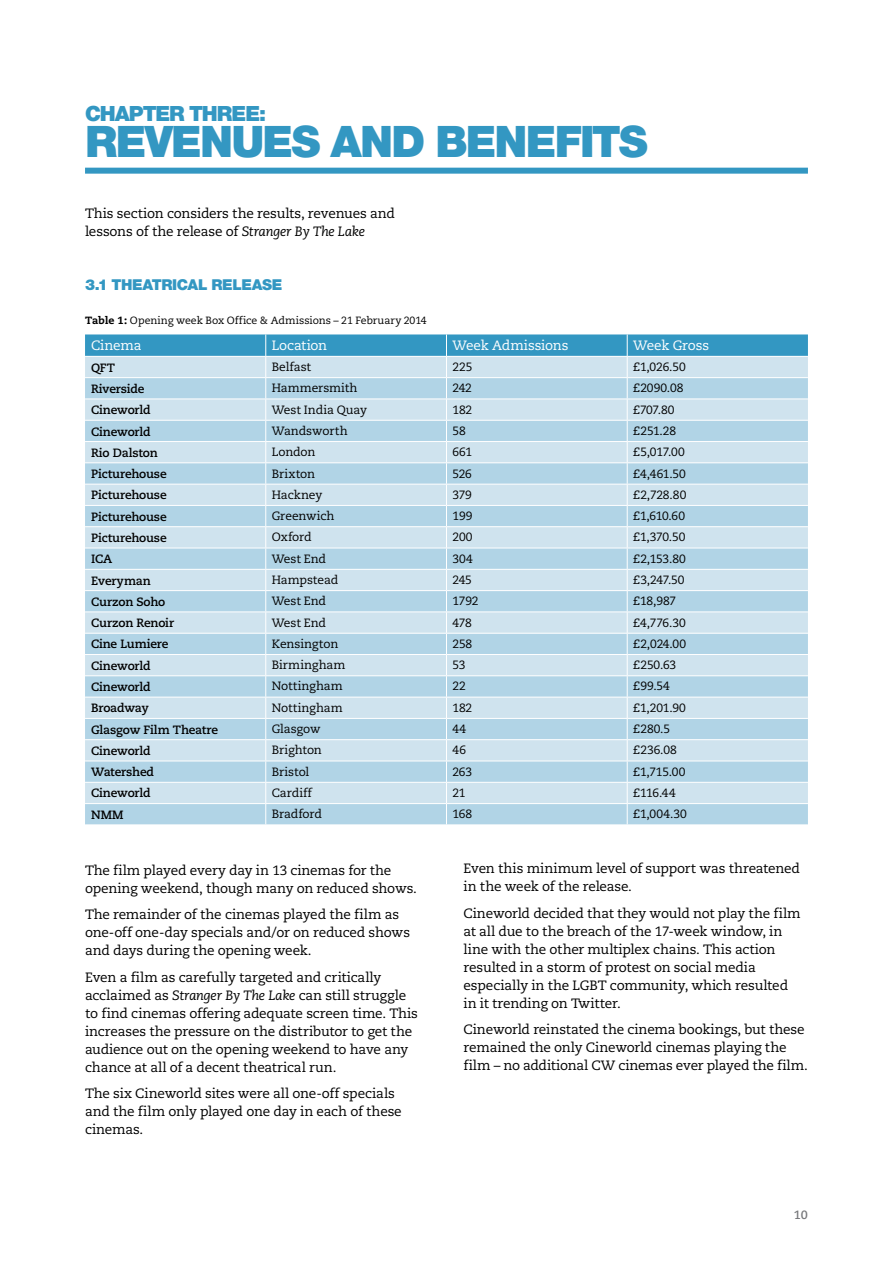
<style>
.page{position:relative;width:893px;height:1263px;background:#fff}
.page>*{position:absolute;margin:0;border:0;box-sizing:border-box;transform-origin:0 0}
.t1{font:900 43.5px "Helvetica Neue LT Std";letter-spacing:-.04em;color:#3397c2}
.t2{font:900 21px "Helvetica Neue LT Std";letter-spacing:-.05em;color:#3397c2}
.t3{font:900 15px "Helvetica Neue LT Std";letter-spacing:-.02em;color:#3397c2}
.t4{font:13.5px/18px "Caecilia";letter-spacing:-.01em;color:#000}
.t5{font:13.5px "Caecilia";letter-spacing:-.015em;color:#fff}
.t6{font:12px "Caecilia";letter-spacing:-.01em;color:#000}
.t7{font:700 12px "Caecilia";letter-spacing:-.015em;color:#000}
.t8{font:700 12px "Caecilia";color:#77787b}
.t9{font:10.5px "Caecilia";color:#000}
.s1{font-style:italic}
.s2{font-weight:800}
</style>
<div class="page">
<div style="left:85px;top:168px;width:723px;height:6px;background:#3397c2"></div>
<svg style="left:85px;top:334px;width:723px;height:490px;background:#bddae9"></svg>
<h2 class="t2" style="left:85px;top:101px;width:183px">CHAPTER THREE:</h2>
<h1 class="t1" style="left:85px;top:116px;width:564px">REVENUES AND BENEFITS</h1>
<p class="t4" style="left:85px;top:204px;width:311px">This section considers the results, revenues and lessons of the release of <span class="s1">Stranger By The Lake</span></p>
<p class="t3" style="left:85px;top:276px;width:199px">3.1 THEATRICAL RELEASE</p>
<p class="t9" style="left:85px;top:314px;width:343px"><span class="s2">Table 1:</span> Opening week Box Office &amp; Admissions – 21 February 2014</p>
<p class="t5" style="left:91px;top:338px;width:52px">Cinema</p>
<p class="t5" style="left:272px;top:338px;width:57px">Location</p>
<p class="t5" style="left:452px;top:338px;width:118px">Week Admissions</p>
<p class="t5" style="left:633px;top:338px;width:77px">Week Gross</p>
<p class="t7" style="left:91px;top:360px;width:26px">QFT</p>
<p class="t6" style="left:272px;top:360px;width:41px">Belfast</p>
<p class="t6" style="left:452px;top:360px;width:21px">225</p>
<p class="t6" style="left:633px;top:360px;width:54px">£1,026.50</p>
<p class="t7" style="left:91px;top:382px;width:55px">Riverside</p>
<p class="t6" style="left:272px;top:381px;width:87px">Hammersmith</p>
<p class="t6" style="left:452px;top:381px;width:21px">242</p>
<p class="t6" style="left:633px;top:381px;width:52px">£2090.08</p>
<p class="t7" style="left:91px;top:403px;width:61px">Cineworld</p>
<p class="t6" style="left:272px;top:403px;width:97px">West India Quay</p>
<p class="t6" style="left:452px;top:403px;width:21px">182</p>
<p class="t6" style="left:633px;top:403px;width:43px">£707.80</p>
<p class="t7" style="left:91px;top:424px;width:61px">Cineworld</p>
<p class="t6" style="left:272px;top:424px;width:77px">Wandsworth</p>
<p class="t6" style="left:452px;top:424px;width:15px">58</p>
<p class="t6" style="left:633px;top:424px;width:44px">£251.28</p>
<p class="t7" style="left:91px;top:445px;width:68px">Rio Dalston</p>
<p class="t6" style="left:272px;top:445px;width:45px">London</p>
<p class="t6" style="left:452px;top:445px;width:21px">661</p>
<p class="t6" style="left:633px;top:445px;width:53px">£5,017.00</p>
<p class="t7" style="left:91px;top:467px;width:77px">Picturehouse</p>
<p class="t6" style="left:272px;top:466px;width:45px">Brixton</p>
<p class="t6" style="left:452px;top:466px;width:21px">526</p>
<p class="t6" style="left:633px;top:466px;width:54px">£4,461.50</p>
<p class="t7" style="left:91px;top:488px;width:77px">Picturehouse</p>
<p class="t6" style="left:272px;top:488px;width:52px">Hackney</p>
<p class="t6" style="left:452px;top:488px;width:21px">379</p>
<p class="t6" style="left:633px;top:488px;width:55px">£2,728.80</p>
<p class="t7" style="left:91px;top:509px;width:77px">Picturehouse</p>
<p class="t6" style="left:272px;top:509px;width:64px">Greenwich</p>
<p class="t6" style="left:452px;top:509px;width:21px">199</p>
<p class="t6" style="left:633px;top:509px;width:53px">£1,610.60</p>
<p class="t7" style="left:91px;top:531px;width:77px">Picturehouse</p>
<p class="t6" style="left:272px;top:530px;width:41px">Oxford</p>
<p class="t6" style="left:452px;top:530px;width:22px">200</p>
<p class="t6" style="left:633px;top:530px;width:54px">£1,370.50</p>
<p class="t7" style="left:91px;top:552px;width:23px">ICA</p>
<p class="t6" style="left:272px;top:552px;width:56px">West End</p>
<p class="t6" style="left:452px;top:552px;width:22px">304</p>
<p class="t6" style="left:633px;top:552px;width:54px">£2,153.80</p>
<p class="t7" style="left:91px;top:573px;width:61px">Everyman</p>
<p class="t6" style="left:272px;top:573px;width:68px">Hampstead</p>
<p class="t6" style="left:452px;top:573px;width:21px">245</p>
<p class="t6" style="left:633px;top:573px;width:53px">£3,247.50</p>
<p class="t7" style="left:91px;top:595px;width:76px">Curzon Soho</p>
<p class="t6" style="left:272px;top:594px;width:56px">West End</p>
<p class="t6" style="left:452px;top:594px;width:28px">1792</p>
<p class="t6" style="left:633px;top:594px;width:44px">£18,987</p>
<p class="t7" style="left:91px;top:616px;width:85px">Curzon Renoir</p>
<p class="t6" style="left:272px;top:615px;width:56px">West End</p>
<p class="t6" style="left:452px;top:615px;width:21px">478</p>
<p class="t6" style="left:633px;top:615px;width:54px">£4,776.30</p>
<p class="t7" style="left:91px;top:637px;width:79px">Cine Lumiere</p>
<p class="t6" style="left:272px;top:637px;width:68px">Kensington</p>
<p class="t6" style="left:452px;top:637px;width:21px">258</p>
<p class="t6" style="left:633px;top:637px;width:55px">£2,024.00</p>
<p class="t7" style="left:91px;top:658px;width:61px">Cineworld</p>
<p class="t6" style="left:272px;top:658px;width:75px">Birmingham</p>
<p class="t6" style="left:452px;top:658px;width:15px">53</p>
<p class="t6" style="left:633px;top:658px;width:45px">£250.63</p>
<p class="t7" style="left:91px;top:680px;width:61px">Cineworld</p>
<p class="t6" style="left:272px;top:679px;width:73px">Nottingham</p>
<p class="t6" style="left:452px;top:679px;width:15px">22</p>
<p class="t6" style="left:633px;top:679px;width:38px">£99.54</p>
<p class="t7" style="left:91px;top:701px;width:59px">Broadway</p>
<p class="t6" style="left:272px;top:701px;width:73px">Nottingham</p>
<p class="t6" style="left:452px;top:701px;width:21px">182</p>
<p class="t6" style="left:633px;top:701px;width:54px">£1,201.90</p>
<p class="t7" style="left:91px;top:722px;width:129px">Glasgow Film Theatre</p>
<p class="t6" style="left:272px;top:722px;width:50px">Glasgow</p>
<p class="t6" style="left:452px;top:722px;width:15px">44</p>
<p class="t6" style="left:633px;top:722px;width:38px">£280.5</p>
<p class="t7" style="left:91px;top:744px;width:61px">Cineworld</p>
<p class="t6" style="left:272px;top:743px;width:52px">Brighton</p>
<p class="t6" style="left:452px;top:743px;width:15px">46</p>
<p class="t6" style="left:633px;top:743px;width:45px">£236.08</p>
<p class="t7" style="left:91px;top:765px;width:65px">Watershed</p>
<p class="t6" style="left:272px;top:764px;width:39px">Bristol</p>
<p class="t6" style="left:452px;top:764px;width:21px">263</p>
<p class="t6" style="left:633px;top:764px;width:54px">£1,715.00</p>
<p class="t7" style="left:91px;top:786px;width:61px">Cineworld</p>
<p class="t6" style="left:272px;top:786px;width:42px">Cardiff</p>
<p class="t6" style="left:452px;top:786px;width:15px">21</p>
<p class="t6" style="left:633px;top:786px;width:44px">£116.44</p>
<p class="t7" style="left:91px;top:807px;width:34px">NMM</p>
<p class="t6" style="left:272px;top:807px;width:52px">Bradford</p>
<p class="t6" style="left:452px;top:807px;width:21px">168</p>
<p class="t6" style="left:633px;top:807px;width:55px">£1,004.30</p>
<p class="t4" style="left:85px;top:861px;width:333px">The film played every day in 13 cinemas for the opening weekend, though many on reduced shows.</p>
<p class="t4" style="left:85px;top:906px;width:327px">The remainder of the cinemas played the film as one-off one-day specials and/or on reduced shows and days during the opening week.</p>
<p class="t4" style="left:85px;top:968px;width:334px">Even a film as carefully targeted and critically acclaimed as <span class="s1">Stranger By The Lake</span> can still struggle to find cinemas offering adequate screen time. This increases the pressure on the distributor to get the audience out on the opening weekend to have any chance at all of a decent theatrical run.</p>
<p class="t4" style="left:85px;top:1085px;width:318px">The six Cineworld sites were all one-off specials and the film only played one day in each of these cinemas.</p>
<p class="t4" style="left:463px;top:860px;width:338px">Even this minimum level of support was threatened in the week of the release.</p>
<p class="t4" style="left:463px;top:904px;width:339px">Cineworld decided that they would not play the film at all due to the breach of the 17-week window, in line with the other multiplex chains. This action resulted in a storm of protest on social media especially in the LGBT community, which resulted in it trending on Twitter.</p>
<p class="t4" style="left:463px;top:1021px;width:346px">Cineworld reinstated the cinema bookings, but these remained the only Cineworld cinemas playing the film – no additional CW cinemas ever played the film.</p>
<p class="t8" style="left:794px;top:1208px;width:16px">10</p>
</div>
